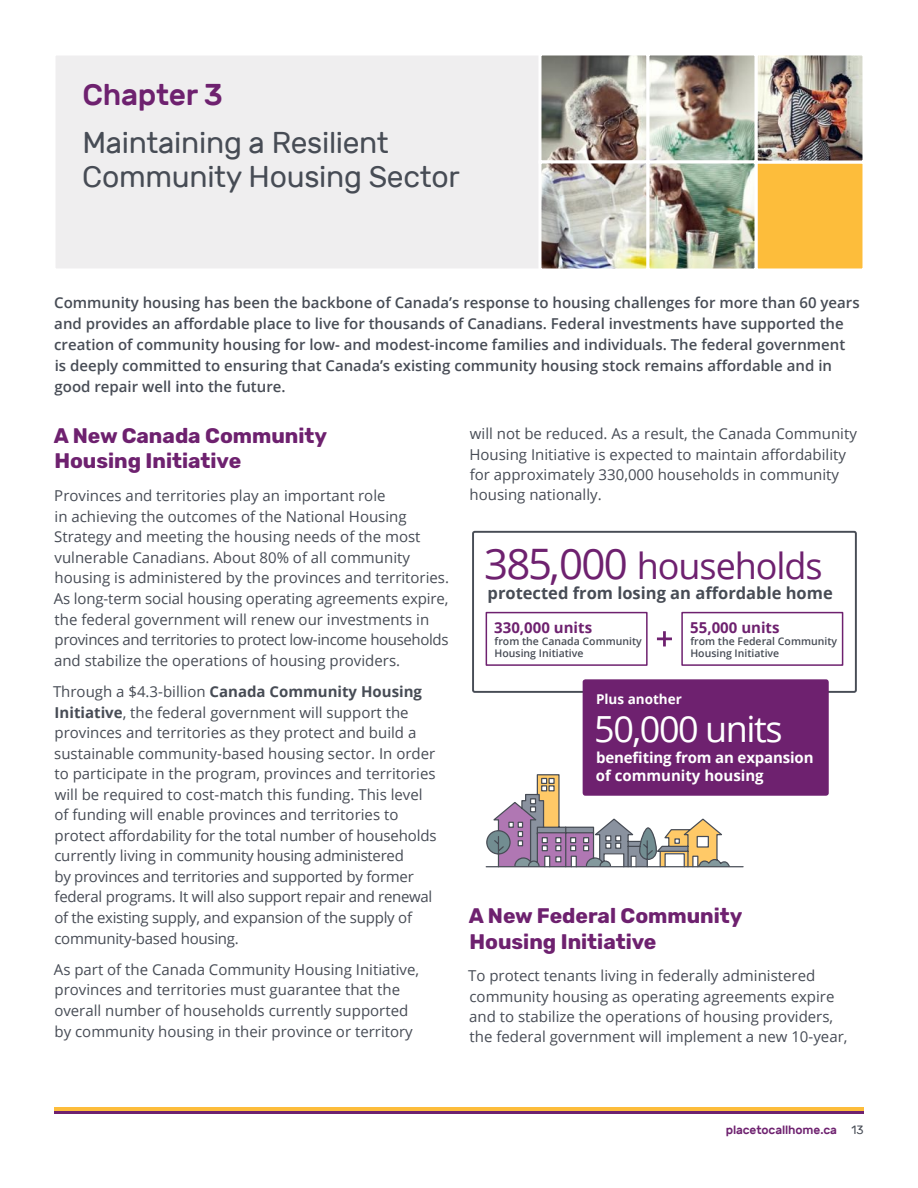
<style>
.page{position:relative;width:918px;height:1188px;background:#fff}
.page>*{position:absolute;margin:0;border:0;box-sizing:border-box;transform-origin:0 0}
.t1{font:36px "Open Sans";letter-spacing:-.03em;color:#6e216f}
.t2{font:36px "Open Sans";letter-spacing:-.04em;color:#fff}
.t3{font:30px/34.5px "Rubik";letter-spacing:-.01em;color:#474c55}
.t4{font:500 30px "Rubik";letter-spacing:-.01em;color:#6e216f}
.t5{font:700 21px/25.2px "Rubik";color:#6e216f}
.t6{font:700 16.5px "Open Sans";color:#474c55}
.t7{font:15px/20.5px "Open Sans";color:#474c55}
.t8{font:600 15px/21px "Open Sans";color:#474c55}
.t9{font:700 15px/18px "Open Sans";letter-spacing:-.01em;color:#fff}
.t10{font:700 15px "Open Sans";color:#6e216f}
.t11{font:700 13.5px "Open Sans";color:#fff}
.t12{font:500 12px "Rubik";letter-spacing:-.01em;color:#6e216f}
.t13{font:600 10.5px/12px "Open Sans";color:#474c55}
.s1{font-weight:700}
.s2{font-size:42px}
.s3{font-weight:400;color:#474c55}
</style>
<div class="page">
<hr style="left:54px;top:1107px;width:810px;height:4px;background:#fdbd3b">
<hr style="left:54px;top:1111px;width:810px;height:3px;background:#6e216f">
<div style="left:52px;top:52px;width:814px;height:220px;background:#efeeef;border:3px solid #fff"></div>
<div style="left:754px;top:160px;width:112px;height:112px;background:#fdbd3b;border:3px solid #fff"></div>
<img style="left:542px;top:56px;width:320px;height:104px">
<div style="left:754px;top:52px;width:112px;height:112px;border:3px solid #fff"></div>
<div style="left:538px;top:52px;width:112px;height:112px;border:3px solid #fff"></div>
<div style="left:646px;top:52px;width:112px;height:112px;border:3px solid #fff"></div>
<img style="left:542px;top:164px;width:212px;height:104px">
<div style="left:538px;top:160px;width:112px;height:112px;border:3px solid #fff"></div>
<div style="left:646px;top:160px;width:112px;height:112px;border:3px solid #fff"></div>
<hr style="left:486px;top:866px;width:257px;height:1px;background:#474c55">
<svg style="left:486px;top:774px;width:244px;height:94px"></svg>
<div style="left:472px;top:531px;width:385px;height:162px;border:2px solid #474c55;border-radius:2px"></div>
<div style="left:583px;top:679px;width:246px;height:117px;background:#6e216f;border-radius:3px"></div>
<div style="left:486px;top:612px;width:162px;height:54px;border:2px solid #6e216f"></div>
<div style="left:681px;top:612px;width:162px;height:54px;border:2px solid #6e216f"></div>
<svg style="left:657px;top:631px;width:15px;height:15px"></svg>
<h2 class="t4" style="left:83px;top:77px;width:142px">Chapter 3</h2>
<h2 class="t3" style="left:82px;top:125px;width:379px">Maintaining a Resilient<br>Community Housing Sector</h2>
<p class="t8" style="left:54px;top:292px;width:807px">Community housing has been the backbone of Canada’s response to housing challenges for more than 60 years and provides an affordable place to live for thousands of Canadians. Federal investments have supported the creation of community housing for low- and modest-income families and individuals. The federal government is deeply committed to ensuring that Canada’s existing community housing stock remains affordable and in good repair well into the future.</p>
<h3 class="t5" style="left:54px;top:423px;width:275px">A New Canada Community<br>Housing Initiative</h3>
<p class="t7" style="left:54px;top:485px;width:397px">Provinces and territories play an important role<br>in achieving the outcomes of the National Housing Strategy and meeting the housing needs of the most vulnerable Canadians. About 80% of all community housing is administered by the provinces and territories.<br>As long-term social housing operating agreements expire, the federal government will renew our investments in provinces and territories to protect low-income households and stabilize the operations of housing providers.</p>
<p class="t7" style="left:53px;top:681px;width:385px">Through a $4.3-billion <span class="s1">Canada Community Housing Initiative</span>, the federal government will support the provinces and territories as they protect and build a sustainable community-based housing sector. In order to participate in the program, provinces and territories will be required to cost-match this funding. This level of funding will enable provinces and territories to protect affordability for the total number of households currently living in community housing administered<br>by provinces and territories and supported by former federal programs. It will also support repair and renewal of the existing supply, and expansion of the supply of community-based housing.</p>
<p class="t7" style="left:54px;top:959px;width:367px">As part of the Canada Community Housing Initiative, provinces and territories must guarantee that the overall number of households currently supported by community housing in their province or territory</p>
<p class="t7" style="left:469px;top:423px;width:389px">will not be reduced. As a result, the Canada Community Housing Initiative is expected to maintain affordability for approximately 330,000 households in community housing nationally.</p>
<h1 class="t1" style="left:484px;top:540px;width:340px"><span class="s2">385,000</span> households</h1>
<p class="t6" style="left:488px;top:581px;width:347px">protected from losing an affordable home</p>
<p class="t10" style="left:494px;top:617px;width:99px">330,000 units</p>
<p class="t13" style="left:495px;top:635px;width:149px">from the Canada Community<br>Housing Initiative</p>
<p class="t10" style="left:690px;top:617px;width:91px">55,000 units</p>
<p class="t13" style="left:690px;top:635px;width:148px">from the Federal Community<br>Housing Initiative</p>
<p class="t11" style="left:596px;top:690px;width:87px">Plus another</p>
<h1 class="t2" style="left:594px;top:703px;width:190px">50,000 units</h1>
<p class="t9" style="left:596px;top:748px;width:219px">benefiting from an expansion of community housing</p>
<h3 class="t5" style="left:469px;top:904px;width:275px">A New Federal Community<br>Housing Initiative</h3>
<p class="t7" style="left:468px;top:966px;width:381px">To protect tenants living in federally administered community housing as operating agreements expire and to stabilize the operations of housing providers, the federal government will implement a new 10-year,</p>
<p class="t12" style="left:726px;top:1123px;width:139px">placetocallhome.ca <span class="s3">13</span></p>
</div>
